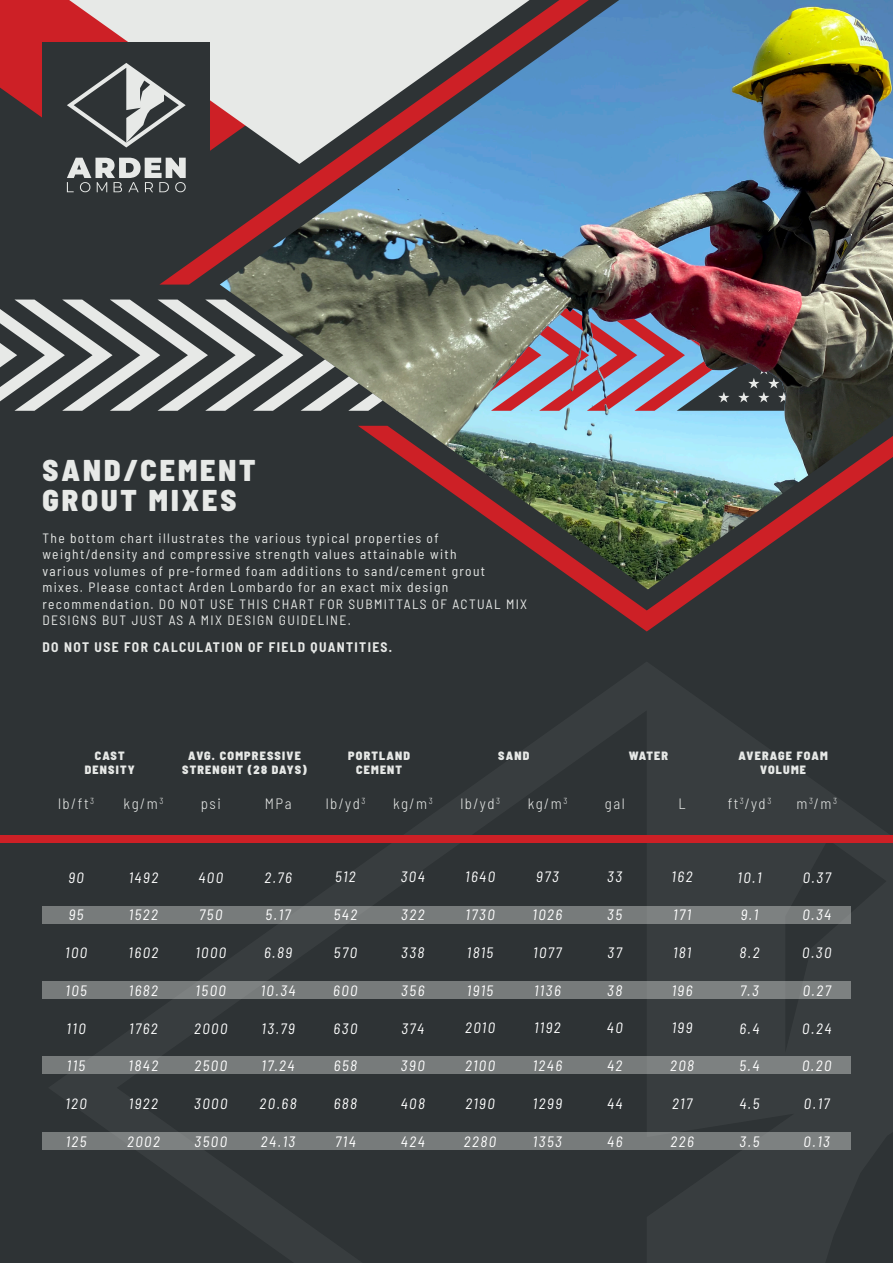
<style>
.page{position:relative;width:893px;height:1263px;background:#2e3335}
.page>*{position:absolute;margin:0;border:0;box-sizing:border-box;transform-origin:0 0}
.t1{font:900 semi-condensed 30px/30px "Barlow";letter-spacing:.1em;color:#e7e9e7}
.t2{font:italic semi-condensed 15px "Barlow";letter-spacing:.1em;color:#fff}
.t3{font:300 semi-condensed 15px "Barlow";letter-spacing:.1em;color:#e7e9e7}
.t4{font:semi-condensed 13.5px/16.5px "Barlow";letter-spacing:.1em;color:#e7e9e7}
.t5{font:700 semi-condensed 13.5px "Barlow";letter-spacing:.1em;color:#e7e9e7}
.t6{font:900 semi-condensed 12px/13.8px "Barlow";letter-spacing:.1em;color:#e7e9e7;text-align:center}
</style>
<div class="page">
<svg style="left:0;top:0;width:69px;height:118px;fill:#cd2026"></svg>
<svg style="left:69px;top:0;width:91px;height:42px;fill:#e7e9e7"></svg>
<svg style="left:0;top:300px;width:160px;height:111px"></svg>
<div style="left:43px;top:43px;width:167px;height:170px;background:#2e3335"></div>
<img style="left:160px;top:0;width:733px;height:631px">
<svg style="left:67px;top:158px;width:119px;height:34px"></svg>
<svg style="left:67px;top:63px;width:119px;height:84px"></svg>
<div style="left:0;top:835px;width:893px;height:7px;background:#cd2026"></div>
<div style="left:42px;top:905px;width:808px;height:18px;background:#777b7b"></div>
<div style="left:42px;top:981px;width:808px;height:18px;background:#777b7b"></div>
<div style="left:42px;top:1056px;width:808px;height:18px;background:#777b7b"></div>
<div style="left:42px;top:1132px;width:808px;height:18px;background:#777b7b"></div>
<h1 class="t1" style="left:43px;top:454px;width:215px">SAND/CEMENT<br>GROUT MIXES</h1>
<p class="t4" style="left:43px;top:529px;width:486px">The bottom chart illustrates the various typical properties of weight/density and compressive strength values attainable with<br>various volumes of pre-formed foam additions to sand/cement grout mixes. Please contact Arden Lombardo for an exact mix design recommendation. DO NOT USE THIS CHART FOR SUBMITTALS OF ACTUAL MIX DESIGNS BUT JUST AS A MIX DESIGN GUIDELINE.</p>
<p class="t5" style="left:43px;top:638px;width:351px">DO NOT USE FOR CALCULATION OF FIELD QUANTITIES.</p>
<p class="t6" style="left:85px;top:748px;width:51px">CAST<br>DENSITY</p>
<p class="t3" style="left:58px;top:792px;width:38px">lb/ft<sup>3</sup></p>
<p class="t3" style="left:124px;top:792px;width:41px">kg/m<sup>3</sup></p>
<p class="t6" style="left:182px;top:748px;width:126px">AVG. COMPRESSIVE<br>STRENGHT (28 DAYS)</p>
<p class="t3" style="left:201px;top:792px;width:22px">psi</p>
<p class="t3" style="left:265px;top:792px;width:28px">MPa</p>
<p class="t6" style="left:348px;top:748px;width:64px">PORTLAND<br>CEMENT</p>
<p class="t3" style="left:326px;top:792px;width:41px">lb/yd<sup>3</sup></p>
<p class="t3" style="left:393px;top:792px;width:41px">kg/m<sup>3</sup></p>
<p class="t2" style="left:68px;top:866px;width:17px">90</p>
<p class="t2" style="left:69px;top:904px;width:16px">95</p>
<p class="t2" style="left:65px;top:942px;width:24px">100</p>
<p class="t2" style="left:65px;top:980px;width:23px">105</p>
<p class="t2" style="left:67px;top:1017px;width:21px">110</p>
<p class="t2" style="left:67px;top:1055px;width:20px">115</p>
<p class="t2" style="left:65px;top:1093px;width:23px">120</p>
<p class="t2" style="left:66px;top:1131px;width:22px">125</p>
<p class="t2" style="left:129px;top:866px;width:31px">1492</p>
<p class="t2" style="left:129px;top:904px;width:31px">1522</p>
<p class="t2" style="left:129px;top:942px;width:31px">1602</p>
<p class="t2" style="left:129px;top:979px;width:31px">1682</p>
<p class="t2" style="left:129px;top:1017px;width:30px">1762</p>
<p class="t2" style="left:129px;top:1055px;width:31px">1842</p>
<p class="t2" style="left:129px;top:1093px;width:31px">1922</p>
<p class="t2" style="left:127px;top:1131px;width:34px">2002</p>
<p class="t2" style="left:198px;top:866px;width:26px">400</p>
<p class="t2" style="left:199px;top:904px;width:25px">750</p>
<p class="t2" style="left:195px;top:942px;width:32px">1000</p>
<p class="t2" style="left:196px;top:979px;width:32px">1500</p>
<p class="t2" style="left:194px;top:1017px;width:35px">2000</p>
<p class="t2" style="left:194px;top:1055px;width:34px">2500</p>
<p class="t2" style="left:194px;top:1093px;width:35px">3000</p>
<p class="t2" style="left:194px;top:1131px;width:34px">3500</p>
<p class="t2" style="left:264px;top:866px;width:29px">2.76</p>
<p class="t2" style="left:266px;top:904px;width:27px">5.17</p>
<p class="t2" style="left:264px;top:942px;width:30px">6.89</p>
<p class="t2" style="left:261px;top:979px;width:36px">10.34</p>
<p class="t2" style="left:262px;top:1017px;width:35px">13.79</p>
<p class="t2" style="left:262px;top:1055px;width:35px">17.24</p>
<p class="t2" style="left:260px;top:1093px;width:39px">20.68</p>
<p class="t2" style="left:261px;top:1130px;width:36px">24.13</p>
<p class="t2" style="left:335px;top:866px;width:22px">512</p>
<p class="t2" style="left:334px;top:904px;width:25px">542</p>
<p class="t2" style="left:334px;top:942px;width:25px">570</p>
<p class="t2" style="left:333px;top:979px;width:26px">600</p>
<p class="t2" style="left:334px;top:1017px;width:25px">630</p>
<p class="t2" style="left:334px;top:1055px;width:25px">658</p>
<p class="t2" style="left:334px;top:1093px;width:25px">688</p>
<p class="t2" style="left:335px;top:1130px;width:22px">714</p>
<p class="t2" style="left:401px;top:866px;width:26px">304</p>
<p class="t2" style="left:401px;top:904px;width:25px">322</p>
<p class="t2" style="left:401px;top:942px;width:25px">338</p>
<p class="t2" style="left:401px;top:979px;width:25px">356</p>
<p class="t2" style="left:401px;top:1017px;width:24px">374</p>
<p class="t2" style="left:401px;top:1055px;width:25px">390</p>
<p class="t2" style="left:401px;top:1093px;width:26px">408</p>
<p class="t2" style="left:401px;top:1130px;width:25px">424</p>
<p class="t6" style="left:498px;top:748px;width:33px">SAND</p>
<p class="t3" style="left:460px;top:792px;width:41px">lb/yd<sup>3</sup></p>
<p class="t3" style="left:528px;top:792px;width:41px">kg/m<sup>3</sup></p>
<p class="t2" style="left:465px;top:866px;width:31px">1640</p>
<p class="t2" style="left:466px;top:904px;width:31px">1730</p>
<p class="t2" style="left:467px;top:942px;width:28px">1815</p>
<p class="t2" style="left:467px;top:979px;width:28px">1915</p>
<p class="t2" style="left:465px;top:1017px;width:32px">2010</p>
<p class="t2" style="left:465px;top:1055px;width:32px">2100</p>
<p class="t2" style="left:465px;top:1093px;width:31px">2190</p>
<p class="t2" style="left:464px;top:1130px;width:34px">2280</p>
<p class="t2" style="left:536px;top:866px;width:24px">973</p>
<p class="t2" style="left:533px;top:904px;width:31px">1026</p>
<p class="t2" style="left:533px;top:942px;width:30px">1077</p>
<p class="t2" style="left:534px;top:979px;width:28px">1136</p>
<p class="t2" style="left:534px;top:1017px;width:28px">1192</p>
<p class="t2" style="left:533px;top:1055px;width:31px">1246</p>
<p class="t2" style="left:533px;top:1093px;width:31px">1299</p>
<p class="t2" style="left:533px;top:1130px;width:31px">1353</p>
<p class="t6" style="left:629px;top:748px;width:41px">WATER</p>
<p class="t3" style="left:605px;top:792px;width:21px">gal</p>
<p class="t3" style="left:679px;top:792px;width:9px">L</p>
<p class="t6" style="left:738px;top:748px;width:91px">AVERAGE FOAM<br>VOLUME</p>
<p class="t3" style="left:728px;top:792px;width:45px">ft<sup>3</sup>/yd<sup>3</sup></p>
<p class="t3" style="left:797px;top:792px;width:42px">m<sup>3</sup>/m<sup>3</sup></p>
<p class="t2" style="left:607px;top:866px;width:16px">33</p>
<p class="t2" style="left:607px;top:904px;width:16px">35</p>
<p class="t2" style="left:608px;top:942px;width:16px">37</p>
<p class="t2" style="left:607px;top:979px;width:17px">38</p>
<p class="t2" style="left:607px;top:1017px;width:17px">40</p>
<p class="t2" style="left:607px;top:1055px;width:17px">42</p>
<p class="t2" style="left:607px;top:1093px;width:17px">44</p>
<p class="t2" style="left:607px;top:1130px;width:17px">46</p>
<p class="t2" style="left:672px;top:866px;width:22px">162</p>
<p class="t2" style="left:673px;top:904px;width:19px">171</p>
<p class="t2" style="left:673px;top:942px;width:20px">181</p>
<p class="t2" style="left:672px;top:979px;width:22px">196</p>
<p class="t2" style="left:672px;top:1017px;width:22px">199</p>
<p class="t2" style="left:670px;top:1055px;width:26px">208</p>
<p class="t2" style="left:672px;top:1093px;width:21px">217</p>
<p class="t2" style="left:670px;top:1130px;width:25px">226</p>
<p class="t2" style="left:737px;top:866px;width:26px">10.1</p>
<p class="t2" style="left:741px;top:904px;width:19px">9.1</p>
<p class="t2" style="left:739px;top:942px;width:22px">8.2</p>
<p class="t2" style="left:740px;top:980px;width:20px">7.3</p>
<p class="t2" style="left:739px;top:1017px;width:22px">6.4</p>
<p class="t2" style="left:739px;top:1055px;width:22px">5.4</p>
<p class="t2" style="left:739px;top:1093px;width:22px">4.5</p>
<p class="t2" style="left:740px;top:1131px;width:21px">3.5</p>
<p class="t2" style="left:803px;top:866px;width:30px">0.37</p>
<p class="t2" style="left:802px;top:904px;width:30px">0.34</p>
<p class="t2" style="left:802px;top:942px;width:31px">0.30</p>
<p class="t2" style="left:803px;top:979px;width:30px">0.27</p>
<p class="t2" style="left:802px;top:1017px;width:31px">0.24</p>
<p class="t2" style="left:802px;top:1055px;width:31px">0.20</p>
<p class="t2" style="left:804px;top:1093px;width:27px">0.17</p>
<p class="t2" style="left:804px;top:1131px;width:28px">0.13</p>
</div>
